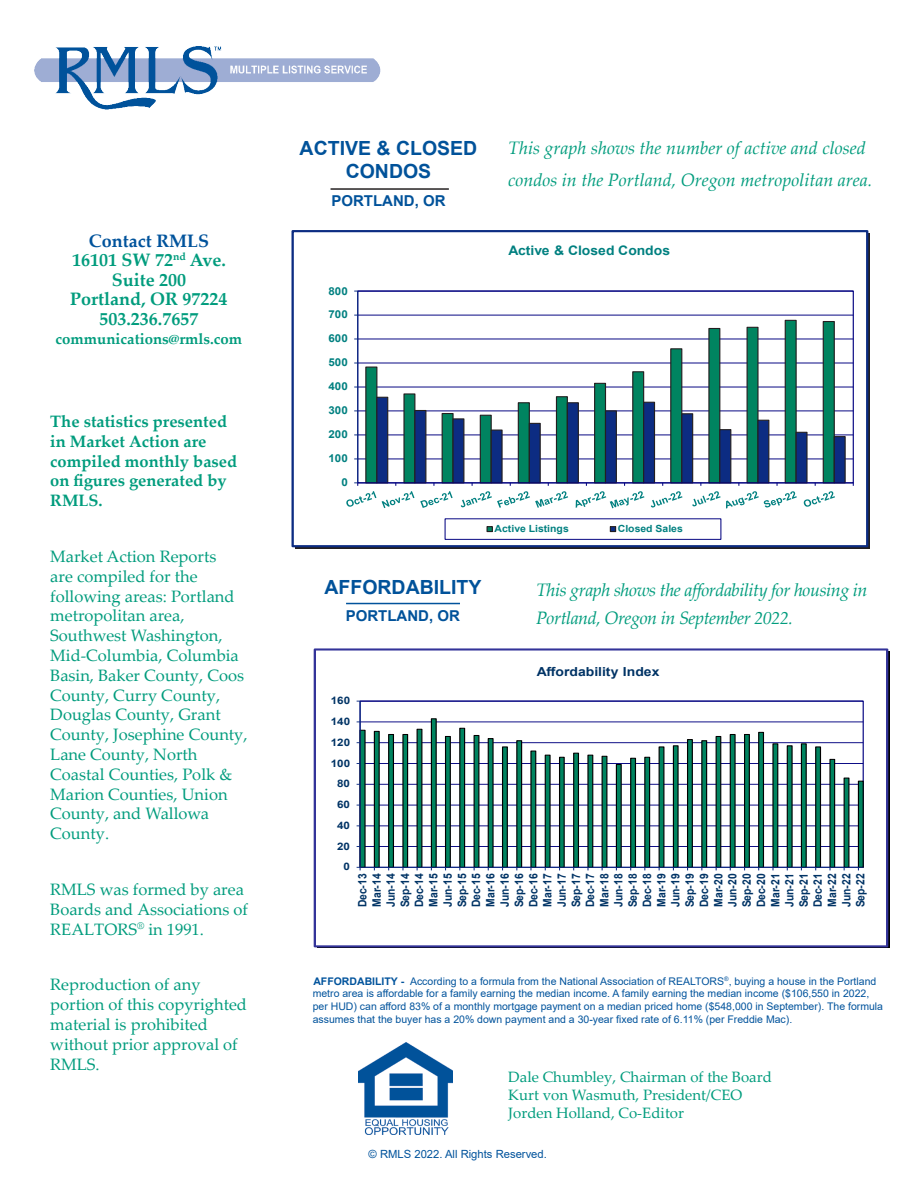
<style>
.page{position:relative;width:918px;height:1188px;background:#fff}
.page>*{position:absolute;margin:0;border:0;box-sizing:border-box;transform-origin:0 0}
.t1{font:700 19.5px/23.4px "Arial";color:#01529a;text-align:center}
.RMLS_Graph_Text{font:italic 18px/31.5px "Palatino Linotype";color:#009c7d}
.RMLS_Graph_Text-2{font:italic 18px/28.5px "Palatino Linotype";letter-spacing:-.025em;color:#009c7d}
._2-HIGHLGT{font:700 18px/19.5px "Palatino Linotype";color:#009c7d;text-align:center}
._2-HIGHLGT-2{font:700 18px "Palatino Linotype";color:#01539c}
.BT_Back{font:16.5px/19.8px "Palatino Linotype";color:#009c7d}
.BT_Back-2{font:700 16.5px/19.8px "Palatino Linotype";color:#009c7d}
.Headline{font:15px "Palatino Linotype";color:#009c7d}
._2-HIGHLGT-3{font:700 15px "Palatino Linotype";color:#009c7d}
.Location{font:700 15px "Arial";color:#01529a}
.t2{font:700 13.05px "Arial";color:#008080;scale:1.06 1}
.t3{font:700 12.45px "Arial";color:#003365;scale:1.12 1}
.t4{font:700 11.55px/14.2px "Arial";letter-spacing:.005em;color:#003365;text-align:justify;scale:.89 1}
.t5{font:11.25px "Arial";color:#01539c}
.t6{font:700 10.95px "Arial";letter-spacing:.005em;color:#008080;scale:1.06 1}
.reg-head{font:10.5px/12.6px "Arial";color:#01539c}
.t7{font:700 10.35px "Arial";letter-spacing:.005em;color:#003365;scale:1.12 1}
.t8{font:700 9.9px "Arial";color:#008080;scale:1.06 1}
.s1{font-weight:700}
</style>
<div class="page">
<img style="left:34px;top:46px;width:347px;height:64px">
<img style="left:359px;top:1042px;width:94px;height:92px">
<hr style="left:346px;top:603px;width:114px;height:1px;background:#01539c">
<svg style="left:361px;top:718px;width:503px;height:150px"></svg>
<hr style="left:360px;top:701px;width:1px;height:166px;background:#0c2c82">
<hr style="left:360px;top:867px;width:503px;height:1px;background:#0c2c82">
<div style="left:314px;top:648px;width:574px;height:299px;border:2px solid #339"></div>
<hr style="left:358px;top:459px;width:495px;height:1px;background:#000080">
<hr style="left:358px;top:435px;width:495px;height:1px;background:#000080">
<hr style="left:358px;top:411px;width:495px;height:1px;background:#000080">
<hr style="left:358px;top:387px;width:495px;height:1px;background:#000080">
<hr style="left:358px;top:363px;width:495px;height:1px;background:#000080">
<hr style="left:358px;top:339px;width:495px;height:1px;background:#000080">
<hr style="left:358px;top:315px;width:495px;height:1px;background:#000080">
<svg style="left:365px;top:319px;width:470px;height:77px"></svg>
<hr style="left:357px;top:291px;width:1px;height:192px;background:#0c2c82">
<hr style="left:358px;top:483px;width:495px;height:1px;background:#000080">
<svg style="left:346px;top:396px;width:500px;height:113px"></svg>
<div style="left:445px;top:519px;width:276px;height:21px;border:1px solid #000080"></div>
<svg style="left:487px;top:526px;width:6px;height:6px"></svg>
<svg style="left:610px;top:526px;width:6px;height:6px"></svg>
<div style="left:292px;top:230px;width:576px;height:317px;border:2px solid #0c2c82"></div>
<p class="_2-HIGHLGT-2" style="left:89px;top:228px;width:122px">Contact RMLS</p>
<p class="_2-HIGHLGT" style="left:72px;top:250px;width:155px">16101 SW 72<sup>nd</sup> Ave.<br>Suite 200</p>
<p class="_2-HIGHLGT" style="left:70px;top:289px;width:159px">Portland, OR 97224</p>
<p class="_2-HIGHLGT" style="left:99px;top:308px;width:100px">503.236.7657</p>
<p class="_2-HIGHLGT-3" style="left:56px;top:328px;width:188px">communications@rmls.com</p>
<p class="BT_Back-2" style="left:50px;top:411px;width:188px">The statistics presented in Market Action are compiled monthly based on figures generated by<br>RMLS.</p>
<p class="BT_Back" style="left:50px;top:546px;width:199px">Market Action Reports<br>are compiled for the following areas: Portland metropolitan area,<br>Southwest Washington,<br>Mid-Columbia, Columbia<br>Basin, Baker County, Coos<br>County, Curry County,<br>Douglas County, Grant<br>County, Josephine County,<br>Lane County, North<br>Coastal Counties, Polk &amp;<br>Marion Counties, Union<br>County, and Wallowa<br>County.</p>
<p class="BT_Back" style="left:50px;top:879px;width:199px">RMLS was formed by area<br>Boards and Associations of<br>REALTORS<sup>®</sup> in 1991.</p>
<p class="BT_Back" style="left:50px;top:974px;width:198px">Reproduction of any portion of this copyrighted material is prohibited without prior approval of<br>RMLS.</p>
<p class="t1" style="left:300px;top:137px;width:179px">ACTIVE &amp; CLOSED<br>CONDOS</p>
<p class="Location" style="left:331px;top:190px;width:116px">PORTLAND, OR</p>
<p class="t6" style="left:328px;top:283px;width:20px">800</p>
<p class="t6" style="left:328px;top:307px;width:20px">700</p>
<p class="t6" style="left:328px;top:331px;width:20px">600</p>
<p class="t6" style="left:328px;top:355px;width:20px">500</p>
<p class="t6" style="left:328px;top:379px;width:20px">400</p>
<p class="t6" style="left:328px;top:403px;width:20px">300</p>
<p class="t6" style="left:328px;top:427px;width:20px">200</p>
<p class="t6" style="left:328px;top:451px;width:20px">100</p>
<p class="t6" style="left:341px;top:475px;width:8px">0</p>
<p class="RMLS_Graph_Text" style="left:508px;top:131px;width:366px">This graph shows the number of active and closed condos in the Portland, Oregon metropolitan area.</p>
<p class="t2" style="left:509px;top:242px;width:154px">Active &amp; Closed Condos</p>
<p class="t8" style="left:495px;top:522px;width:72px">Active Listings</p>
<p class="t8" style="left:618px;top:522px;width:63px">Closed Sales</p>
<p class="t1" style="left:324px;top:575px;width:159px">AFFORDABILITY</p>
<p class="Location" style="left:346px;top:606px;width:116px">PORTLAND, OR</p>
<p class="t7" style="left:331px;top:693px;width:19px">160</p>
<p class="t7" style="left:331px;top:714px;width:19px">140</p>
<p class="t7" style="left:331px;top:735px;width:19px">120</p>
<p class="t7" style="left:331px;top:756px;width:19px">100</p>
<p class="t7" style="left:337px;top:776px;width:13px">80</p>
<p class="t7" style="left:337px;top:797px;width:13px">60</p>
<p class="t7" style="left:337px;top:818px;width:13px">40</p>
<p class="t7" style="left:337px;top:839px;width:13px">20</p>
<p class="t7" style="left:344px;top:859px;width:7px">0</p>
<p class="RMLS_Graph_Text-2" style="left:536px;top:575px;width:333px">This graph shows the affordability for housing in<br>Portland, Oregon in September 2022.</p>
<p class="t3" style="left:537px;top:663px;width:111px">Affordability Index</p>
<p class="t4" style="left:355px;top:907px;width:40px;rotate:-90deg">Dec-13<br>Mar-14<br>Jun-14<br>Sep-14<br>Dec-14<br>Mar-15<br>Jun-15<br>Sep-15<br>Dec-15<br>Mar-16<br>Jun-16<br>Sep-16<br>Dec-16<br>Mar-17<br>Jun-17<br>Sep-17<br>Dec-17<br>Mar-18<br>Jun-18<br>Sep-18<br>Dec-18<br>Mar-19<br>Jun-19<br>Sep-19<br>Dec-19<br>Mar-20<br>Jun-20<br>Sep-20<br>Dec-20<br>Mar-21<br>Jun-21<br>Sep-21<br>Dec-21<br>Mar-22<br>Jun-22<br>Sep-22</p>
<p class="reg-head" style="left:313px;top:975px;width:572px"><span class="s1">AFFORDABILITY -</span> According to a formula from the National Association of REALTORS<sup>®</sup>, buying a house in the Portland metro area is affordable for a family earning the median income. A family earning the median income ($106,550 in 2022, per HUD) can afford 83% of a monthly mortgage payment on a median priced home ($548,000 in September). The formula assumes that the buyer has a 20% down payment and a 30-year fixed rate of 6.11% (per Freddie Mac).</p>
<p class="Headline" style="left:508px;top:1066px;width:265px">Dale Chumbley, Chairman of the Board</p>
<p class="Headline" style="left:508px;top:1084px;width:236px">Kurt von Wasmuth, President/CEO</p>
<p class="Headline" style="left:508px;top:1102px;width:177px">Jorden Holland, Co-Editor</p>
<p class="t5" style="left:369px;top:1146px;width:180px">© RMLS 2022. All Rights Reserved.</p>
</div>
